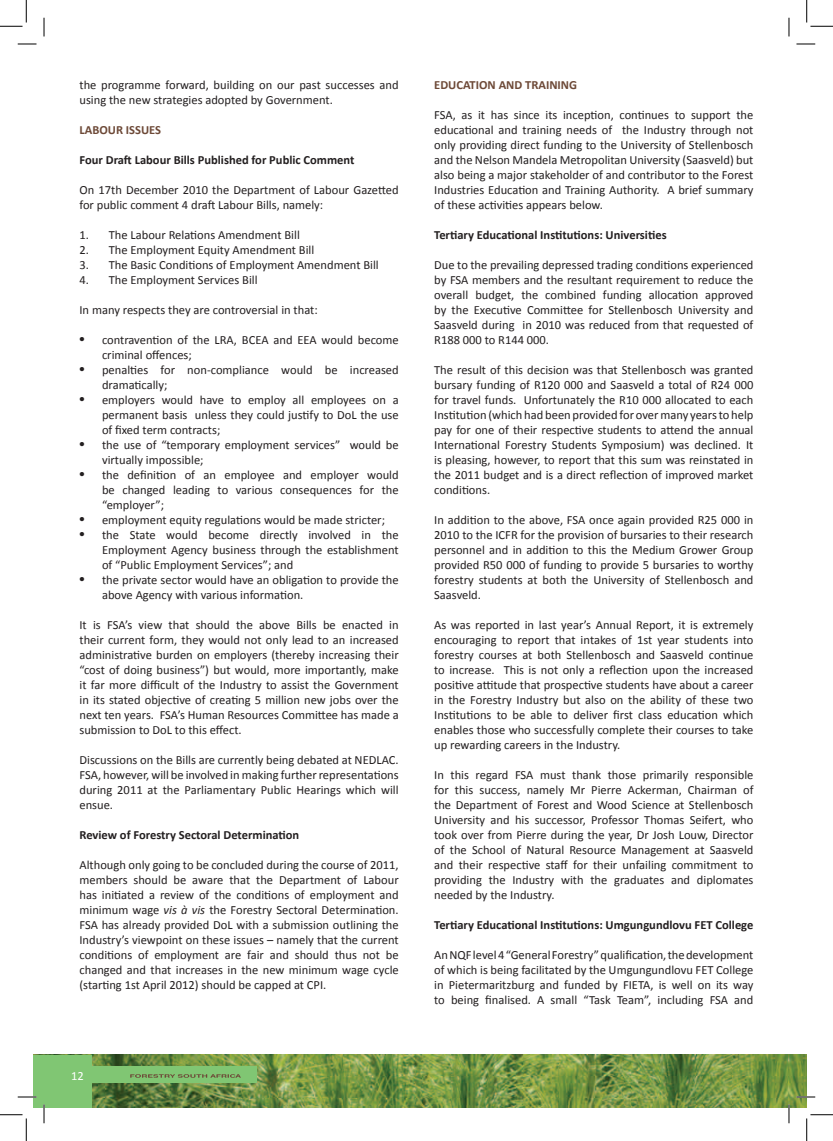
<style>
.page{position:relative;width:833px;height:1141px;background:#fff}
.page>*{position:absolute;margin:0;border:0;box-sizing:border-box;transform-origin:0 0}
.t1{font:12.5px/15px "Calibri";color:#231f20;text-align:justify}
.t2{font:700 12.5px "Calibri";color:#231f20}
.t3{font:700 12.5px "Calibri";color:#6d4937}
.t4{font:12.5px "Calibri";color:#fff}
.s1{font-family:"Times";font-size:15px}
.s2{font-style:italic}
</style>
<div class="page">
<img style="left:33px;top:1054px;width:773px;height:53px">
<div style="left:75px;top:1066px;width:181px;height:17px;background:#80c673"></div>
<div style="left:33px;top:1055px;width:58px;height:52px;background:#80c673"></div>
<svg style="left:130px;top:1074px;width:111px;height:3px"></svg>
<svg style="left:18px;top:43px;width:18px;height:2px"></svg>
<svg style="left:796px;top:43px;width:18px;height:2px"></svg>
<svg style="left:18px;top:1096px;width:18px;height:1px"></svg>
<svg style="left:796px;top:1096px;width:18px;height:1px"></svg>
<svg style="left:43px;top:18px;width:2px;height:18px"></svg>
<svg style="left:43px;top:1104px;width:2px;height:19px"></svg>
<svg style="left:788px;top:18px;width:1px;height:18px"></svg>
<svg style="left:787px;top:1104px;width:2px;height:19px"></svg>
<svg style="left:0;top:0;width:27px;height:27px"></svg>
<svg style="left:0;top:1114px;width:27px;height:26px"></svg>
<svg style="left:806px;top:0;width:26px;height:27px"></svg>
<svg style="left:806px;top:1114px;width:26px;height:26px"></svg>
<p class="t1" style="left:79px;top:77px;width:320px">the programme forward, building on our past successes and using the new strategies adopted by Government.</p>
<p class="t3" style="left:79px;top:122px;width:83px">LABOUR ISSUES</p>
<p class="t2" style="left:79px;top:152px;width:276px">Four Draft Labour Bills Published for Public Comment</p>
<p class="t1" style="left:79px;top:182px;width:320px">On 17th December 2010 the Department of Labour Gazetted for public comment 4 draft Labour Bills, namely:</p>
<p class="t1" style="left:79px;top:227px;width:222px">1. The Labour Relations Amendment Bill</p>
<p class="t1" style="left:79px;top:242px;width:236px">2. The Employment Equity Amendment Bill</p>
<p class="t1" style="left:79px;top:257px;width:300px">3. The Basic Conditions of Employment Amendment Bill</p>
<p class="t1" style="left:79px;top:272px;width:179px">4. The Employment Services Bill</p>
<p class="t1" style="left:79px;top:302px;width:240px">In many respects they are controversial in that:</p>
<p class="t1" style="left:102px;top:332px;width:298px;text-indent:-22px"><span class="s1">•</span> contravention of the LRA, BCEA and EEA would become criminal offences;</p>
<p class="t1" style="left:102px;top:362px;width:298px;text-indent:-22px"><span class="s1">•</span> penalties for non-compliance would be increased dramatically;</p>
<p class="t1" style="left:102px;top:392px;width:298px;text-indent:-22px"><span class="s1">•</span> employers would have to employ all employees on a permanent basis unless they could justify to DoL the use of fixed term contracts;</p>
<p class="t1" style="left:102px;top:437px;width:298px;text-indent:-22px"><span class="s1">•</span> the use of “temporary employment services” would be virtually impossible;</p>
<p class="t1" style="left:102px;top:467px;width:298px;text-indent:-22px"><span class="s1">•</span> the definition of an employee and employer would be changed leading to various consequences for the “employer”;</p>
<p class="t1" style="left:79px;top:512px;width:307px"><span class="s1">•</span> employment equity regulations would be made stricter;</p>
<p class="t1" style="left:102px;top:527px;width:298px;text-indent:-22px"><span class="s1">•</span> the State would become directly involved in the Employment Agency business through the establishment of “Public Employment Services”; and</p>
<p class="t1" style="left:102px;top:572px;width:298px;text-indent:-22px"><span class="s1">•</span> the private sector would have an obligation to provide the above Agency with various information.</p>
<p class="t1" style="left:79px;top:617px;width:320px">It is FSA’s view that should the above Bills be enacted in their current form, they would not only lead to an increased administrative burden on employers (thereby increasing their “cost of doing business”) but would, more importantly, make it far more difficult of the Industry to assist the Government in its stated objective of creating 5 million new jobs over the next ten years. FSA’s Human Resources Committee has made a submission to DoL to this effect.</p>
<p class="t1" style="left:79px;top:752px;width:320px">Discussions on the Bills are currently being debated at NEDLAC.<br>FSA, however, will be involved in making further representations during 2011 at the Parliamentary Public Hearings which will ensue.</p>
<p class="t2" style="left:79px;top:827px;width:221px">Review of Forestry Sectoral Determination</p>
<p class="t1" style="left:79px;top:857px;width:320px">Although only going to be concluded during the course of 2011, members should be aware that the Department of Labour has initiated a review of the conditions of employment and minimum wage <span class="s2">vis à vis</span> the Forestry Sectoral Determination.<br>FSA has already provided DoL with a submission outlining the Industry’s viewpoint on these issues – namely that the current conditions of employment are fair and should thus not be changed and that increases in the new minimum wage cycle (starting 1st April 2012) should be capped at CPI.</p>
<p class="t4" style="left:71px;top:1067px;width:14px">12</p>
<p class="t3" style="left:434px;top:77px;width:144px">EDUCATION AND TRAINING</p>
<p class="t1" style="left:434px;top:107px;width:320px">FSA, as it has since its inception, continues to support the educational and training needs of the Industry through not only providing direct funding to the University of Stellenbosch and the Nelson Mandela Metropolitan University (Saasveld) but also being a major stakeholder of and contributor to the Forest Industries Education and Training Authority. A brief summary of these activities appears below.</p>
<p class="t2" style="left:434px;top:227px;width:234px">Tertiary Educational Institutions: Universities</p>
<p class="t1" style="left:434px;top:257px;width:320px">Due to the prevailing depressed trading conditions experienced by FSA members and the resultant requirement to reduce the overall budget, the combined funding allocation approved by the Executive Committee for Stellenbosch University and Saasveld during in 2010 was reduced from that requested of R188 000 to R144 000.</p>
<p class="t1" style="left:434px;top:362px;width:320px">The result of this decision was that Stellenbosch was granted bursary funding of R120 000 and Saasveld a total of R24 000 for travel funds. Unfortunately the R10 000 allocated to each Institution (which had been provided for over many years to help pay for one of their respective students to attend the annual International Forestry Students Symposium) was declined. It is pleasing, however, to report that this sum was reinstated in the 2011 budget and is a direct reflection of improved market conditions.</p>
<p class="t1" style="left:434px;top:512px;width:320px">In addition to the above, FSA once again provided R25 000 in 2010 to the ICFR for the provision of bursaries to their research personnel and in addition to this the Medium Grower Group provided R50 000 of funding to provide 5 bursaries to worthy forestry students at both the University of Stellenbosch and Saasveld.</p>
<p class="t1" style="left:434px;top:617px;width:320px">As was reported in last year’s Annual Report, it is extremely encouraging to report that intakes of 1st year students into forestry courses at both Stellenbosch and Saasveld continue to increase. This is not only a reflection upon the increased positive attitude that prospective students have about a career in the Forestry Industry but also on the ability of these two Institutions to be able to deliver first class education which enables those who successfully complete their courses to take up rewarding careers in the Industry.</p>
<p class="t1" style="left:434px;top:767px;width:320px">In this regard FSA must thank those primarily responsible for this success, namely Mr Pierre Ackerman, Chairman of the Department of Forest and Wood Science at Stellenbosch University and his successor, Professor Thomas Seifert, who took over from Pierre during the year, Dr Josh Louw, Director of the School of Natural Resource Management at Saasveld and their respective staff for their unfailing commitment to providing the Industry with the graduates and diplomates needed by the Industry.</p>
<p class="t2" style="left:434px;top:917px;width:320px">Tertiary Educational Institutions: Umgungundlovu FET College</p>
<p class="t1" style="left:434px;top:947px;width:320px">An NQF level 4 “General Forestry” qualification, the development of which is being facilitated by the Umgungundlovu FET College in Pietermaritzburg and funded by FIETA, is well on its way to being finalised. A small “Task Team”, including FSA and</p>
</div>
